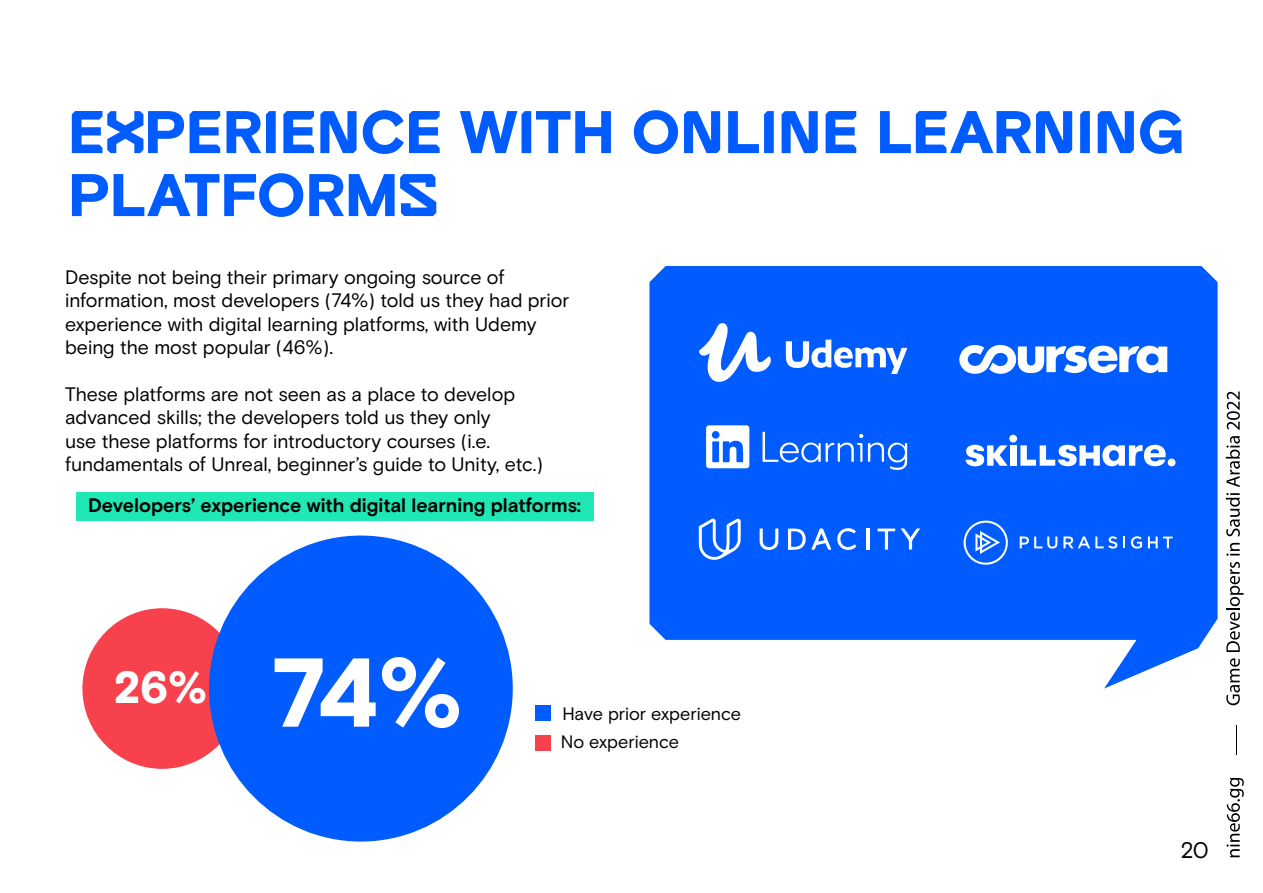
<style>
.page{position:relative;width:1263px;height:893px;background:#fff}
.page>*{position:absolute;margin:0;border:0;box-sizing:border-box;transform-origin:0 0}
.t1{font:900 97.5px "Nine 66 Basis Grotesque Arabic Pro Blk v 2";color:#fff}
.t2{font:900 60px/63px "Nine 66 Basis Grotesque Arabic Pro Blk v 2";color:#005cff}
.t3{font:900 45px "Nine 66 Basis Grotesque Arabic Pro Blk v 2";color:#fff}
.t4{font:22.5px "Basis Grotesque Arabic Pro";color:#000}
.t5{font:19.5px/23.4px "Basis Grotesque Arabic Pro";letter-spacing:-.005em;color:#000}
.t6{font:700 19.5px "Basis Grotesque Arabic Pro";color:#000}
.t7{font:18px/28.7px "Basis Grotesque Arabic Pro";letter-spacing:-.005em;color:#000}
</style>
<div class="page">
<div style="left:76px;top:492px;width:518px;height:28px;background:#1fe8b5"></div>
<svg style="left:649px;top:266px;width:568px;height:422px;background:#2171ff"></svg>
<svg style="left:958px;top:344px;width:209px;height:32px"></svg>
<svg style="left:699px;top:323px;width:72px;height:59px"></svg>
<svg style="left:786px;top:340px;width:121px;height:34px"></svg>
<svg style="left:706px;top:425px;width:43px;height:43px"></svg>
<svg style="left:762px;top:432px;width:145px;height:38px;background:#2976ff"></svg>
<svg style="left:965px;top:444px;width:42px;height:23px"></svg>
<svg style="left:1020px;top:444px;width:146px;height:24px"></svg>
<div style="left:1010px;top:445px;width:6px;height:21px;background:#fff"></div>
<div style="left:1009px;top:435px;width:8px;height:7px;background:#fff;border-radius:50%"></div>
<div style="left:1168px;top:459px;width:7px;height:7px;background:#fff;border-radius:50%"></div>
<svg style="left:699px;top:518px;width:42px;height:45px"></svg>
<svg style="left:759px;top:528px;width:20px;height:22px"></svg>
<svg style="left:788px;top:527px;width:68px;height:24px"></svg>
<svg style="left:901px;top:528px;width:19px;height:22px"></svg>
<svg style="left:878px;top:529px;width:17px;height:21px"></svg>
<hr style="left:866px;top:528px;width:3px;height:22px;background:#fff">
<svg style="left:1148px;top:536px;width:25px;height:12px"></svg>
<svg style="left:1020px;top:536px;width:37px;height:13px"></svg>
<svg style="left:1063px;top:536px;width:54px;height:13px"></svg>
<svg style="left:1123px;top:536px;width:19px;height:13px"></svg>
<svg style="left:963px;top:520px;width:46px;height:46px;background:#3980ff"></svg>
<svg style="left:82px;top:608px;width:127px;height:161px"></svg>
<svg style="left:209px;top:535px;width:304px;height:306px;fill:#005cff"></svg>
<div style="left:535px;top:736px;width:15px;height:15px;background:#f7424d"></div>
<div style="left:535px;top:706px;width:15px;height:15px;background:#005cff"></div>
<svg style="left:1226px;top:778px;width:18px;height:79px"></svg>
<svg style="left:1226px;top:658px;width:14px;height:47px"></svg>
<svg style="left:1226px;top:562px;width:17px;height:90px"></svg>
<svg style="left:1226px;top:543px;width:14px;height:13px"></svg>
<svg style="left:1226px;top:493px;width:14px;height:43px"></svg>
<svg style="left:1226px;top:436px;width:14px;height:51px"></svg>
<svg style="left:1227px;top:392px;width:13px;height:38px"></svg>
<svg style="left:1236px;top:725px;width:1px;height:29px"></svg>
<h2 class="t2" style="left:68px;top:106px;width:1118px">EXPERIENCE WITH ONLINE LEARNING<br>PLATFORMS</h2>
<p class="t5" style="left:65px;top:267px;width:506px">Despite not being their primary ongoing source of information, most developers (74%) told us they had prior experience with digital learning platforms, with Udemy being the most popular (46%).</p>
<p class="t5" style="left:65px;top:384px;width:479px">These platforms are not seen as a place to develop advanced skills; the developers told us they only<br>use these platforms for introductory courses (i.e. fundamentals of Unreal, beginner’s guide to Unity, etc.)</p>
<p class="t6" style="left:88px;top:494px;width:495px">Developers’ experience with digital learning platforms:</p>
<h3 class="t3" style="left:114px;top:660px;width:95px">26%</h3>
<h1 class="t1" style="left:271px;top:633px;width:193px">74%</h1>
<p class="t7" style="left:561px;top:701px;width:181px">Have prior experience<br>No experience</p>
<p class="t4" style="left:1181px;top:837px;width:30px">20</p>
</div>
